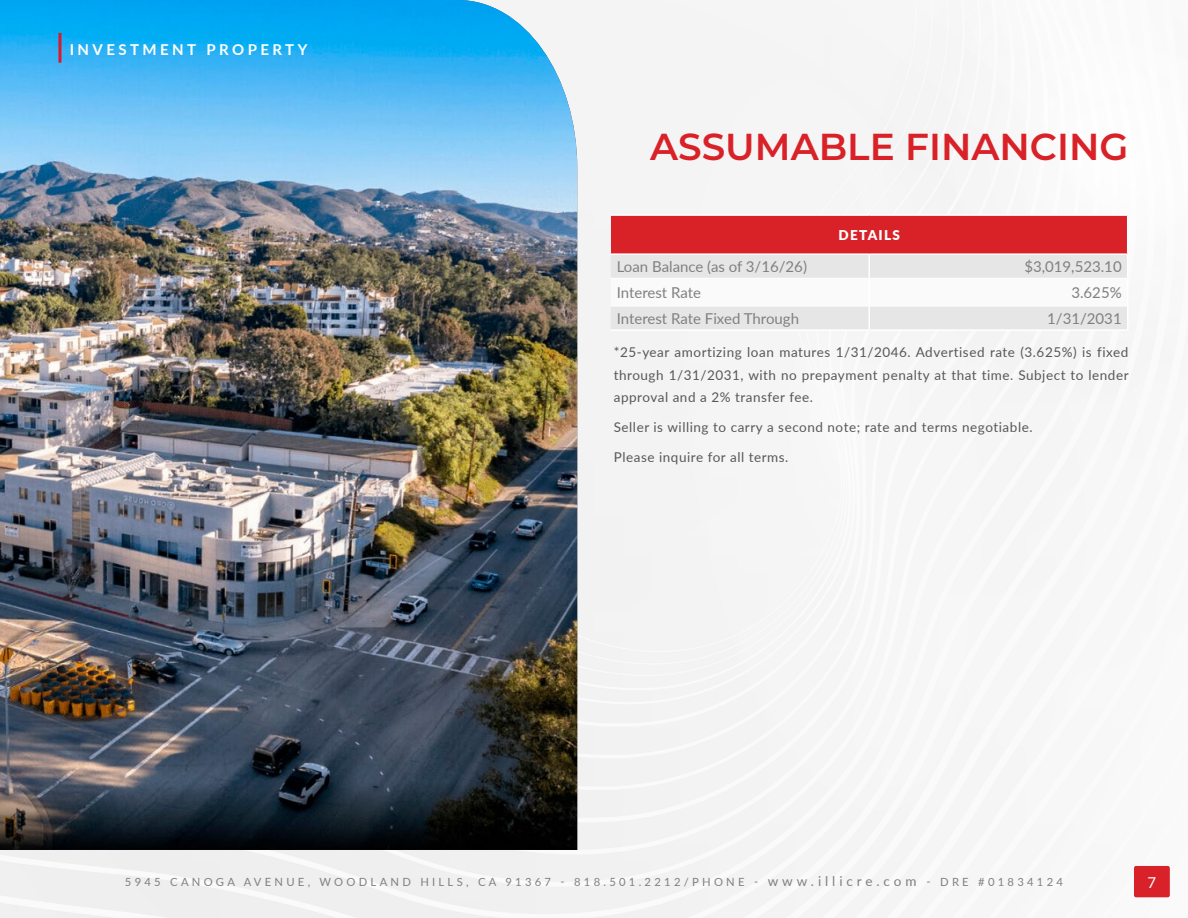
<style>
.page{position:relative;width:1188px;height:918px;background:#fff}
.page>*{position:absolute;margin:0;border:0;box-sizing:border-box;transform-origin:0 0}
.t1{font:600 37.5px "Montserrat";color:#d92128}
.t2{font:15px "Lato";color:#808080}
.t3{font:700 15px "Lato";letter-spacing:.23em;color:#fff}
.t4{font:15px "Lato";color:#fff}
.t5{font:13.5px/22.5px "Lato";letter-spacing:.04em;color:#585856;text-align:justify}
.t6{font:900 13.5px "Lato";letter-spacing:.1em;color:#fff}
.t7{font:11.25px "Lato";letter-spacing:.29em;color:#808080}
.s1{font-size:13.5px}
</style>
<div class="page">
<img style="left:0;top:0;width:577px;height:850px">
<hr style="left:58px;top:33px;width:3px;height:30px;background:#dc1829">
<div style="left:611px;top:215px;width:517px;height:39px;background:#d92128"></div>
<hr style="left:611px;top:214px;width:258px;height:2px;background:#fff">
<hr style="left:869px;top:214px;width:259px;height:2px;background:#fff">
<hr style="left:1127px;top:216px;width:1px;height:37px;background:#fff">
<hr style="left:611px;top:253px;width:258px;height:2px;background:#fff">
<hr style="left:869px;top:253px;width:259px;height:2px;background:#fff">
<svg style="left:611px;top:254px;width:516px;height:75px"></svg>
<hr style="left:611px;top:278px;width:258px;height:1px;background:#fff">
<hr style="left:869px;top:278px;width:258px;height:1px;background:#fff">
<hr style="left:611px;top:306px;width:258px;height:1px;background:#fff">
<hr style="left:869px;top:306px;width:258px;height:1px;background:#fff">
<div style="left:1134px;top:866px;width:36px;height:31px;background:#d92129;border-radius:2px"></div>
<p class="t3" style="left:86px;top:38px;width:160px">I NVESTMSTMENENT PRO</p>
<p class="t3" style="left:204px;top:37px;width:122px">T PROPERPERTYTY</p>
<p class="t3" style="left:70px;top:38px;width:47px">I NVE</p>
<h1 class="t1" style="left:650px;top:120px;width:480px">ASSUMABLE FINANCING</h1>
<p class="t6" style="left:838px;top:225px;width:63px">DETAILS</p>
<p class="t2" style="left:617px;top:256px;width:192px">Loan Balance (as of 3/16/26)</p>
<p class="t2" style="left:1024px;top:256px;width:99px">$3,019,523.10</p>
<p class="t2" style="left:617px;top:282px;width:86px">Interest Rate</p>
<p class="t2" style="left:1071px;top:282px;width:52px">3.625%</p>
<p class="t2" style="left:617px;top:308px;width:184px">Interest Rate Fixed Through</p>
<p class="t2" style="left:1047px;top:308px;width:76px">1/31/2031</p>
<p class="t5" style="left:614px;top:340px;width:516px">*25-year amortizing loan matures 1/31/2046. Advertised rate (3.625%) is fixed through 1/31/2031, with no prepayment penalty at that time. Subject to lender approval and a 2% transfer fee.</p>
<p class="t5" style="left:614px;top:415px;width:420px">Seller is willing to carry a second note; rate and terms negotiable.</p>
<p class="t5" style="left:614px;top:445px;width:176px">Please inquire for all terms.</p>
<p class="t7" style="left:125px;top:874px;width:940px">5945 CANOGA AVENUE, WOODLAND HILLS, CA 91367 - 818.501.2212/PHONE - <span class="s1">www.illicre.com</span> - DRE #01834124</p>
<p class="t4" style="left:1148px;top:871px;width:10px">7</p>
</div>
